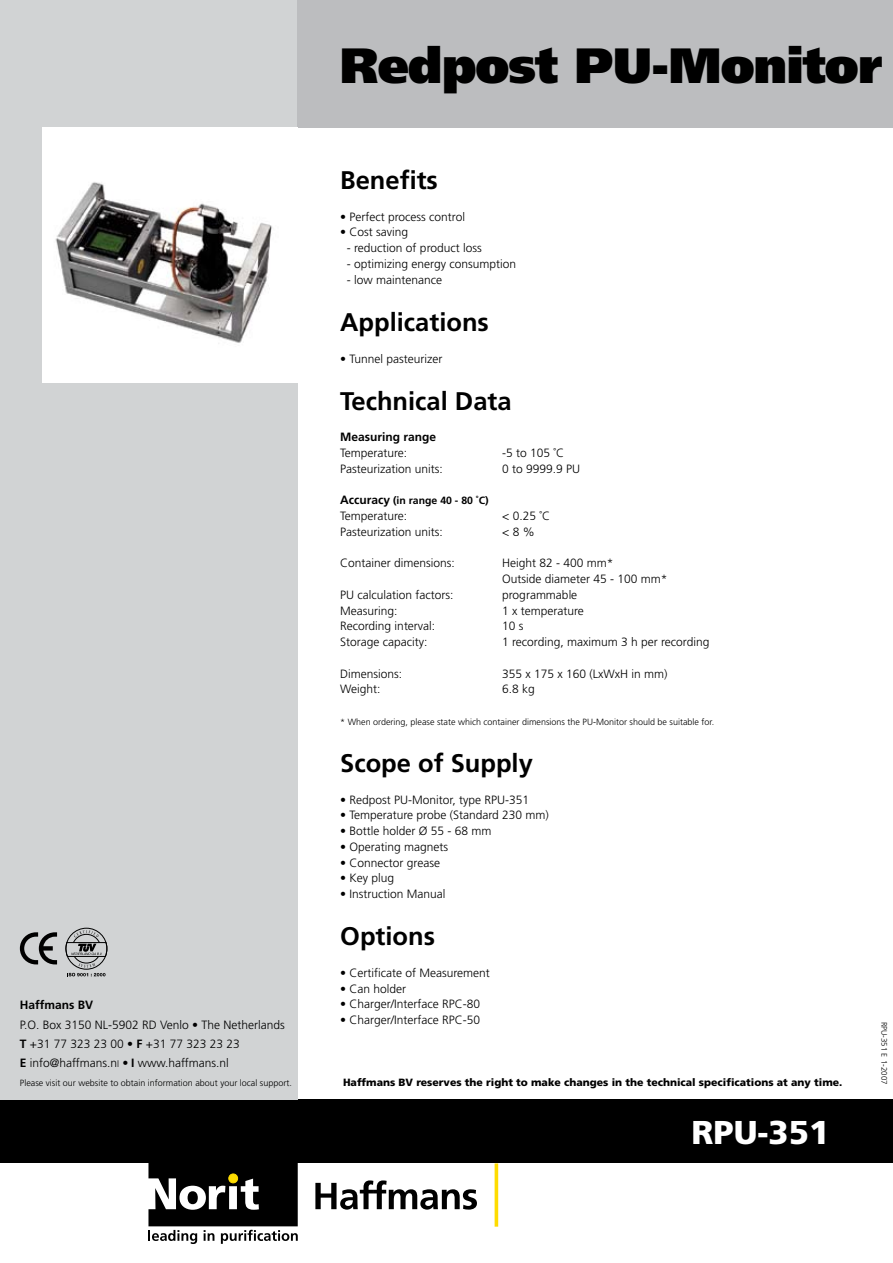
<style>
.page{position:relative;width:893px;height:1263px;background:#fff}
.page>*{position:absolute;margin:0;border:0;box-sizing:border-box;transform-origin:0 0}
.t1{font:900 49.5px "Frutiger LT";letter-spacing:-.02em;color:#000}
.t2{font:900 33px "Frutiger LT";color:#fff}
.t3{font:700 25.5px "Frutiger LT";color:#000}
.t4{font:300 12px/19.2px "Frutiger LT";color:#000}
.t5{font:700 12px "Frutiger LT";color:#000}
.t6{font:900 10.5px "Frutiger LT";color:#000}
.t7{font:700 10.5px "Frutiger LT";color:#000}
.t8{font:300 9px "Frutiger LT";color:#000}
.t9{font:300 7.95px "Frutiger LT";color:#000}
.s1{font-weight:700}
.s2{font-size:9px}
.s3{font-size:12px}
</style>
<div class="page">
<hr style="left:495px;top:1163px;width:3px;height:63px;background:#fedc00">
<svg style="left:315px;top:1180px;width:162px;height:29px"></svg>
<svg style="left:148px;top:1163px;width:150px;height:81px"></svg>
<div style="left:229px;top:1174px;width:9px;height:9px;background:#fedc00;border-radius:50%"></div>
<div style="left:229px;top:1174px;width:9px;height:9px;border:1px solid #fedc00;border-radius:50%"></div>
<div style="left:0;top:1099px;width:893px;height:64px;background:#000"></div>
<div style="left:0;top:0;width:298px;height:1099px;background:#d1d3d4"></div>
<div style="left:298px;top:0;width:595px;height:128px;background:#bcbdbf"></div>
<div style="left:43px;top:128px;width:255px;height:255px;background:#fff"></div>
<img style="left:55px;top:182px;width:217px;height:162px">
<div style="left:72px;top:934px;width:29px;height:29px;border:1px solid #000;border-radius:50%"></div>
<div style="left:66px;top:928px;width:41px;height:41px;border:1px solid #000;border-radius:50%"></div>
<svg style="left:65px;top:930px;width:43px;height:27px"></svg>
<svg style="left:78px;top:963px;width:17px;height:4px"></svg>
<svg style="left:67px;top:973px;width:39px;height:3px"></svg>
<svg style="left:20px;top:932px;width:37px;height:32px"></svg>
<p class="t5" style="left:20px;top:998px;width:75px">Haffmans BV</p>
<p class="t4" style="left:20px;top:1015px;width:266px">P.O. Box 3150 NL-5902 RD Venlo • The Netherlands<br><span class="s1">T</span> +31 77 323 23 00 • <span class="s1">F</span> +31 77 323 23 23<br><span class="s1">E</span> info@haffmans.n<span class="s2">l</span> • <span class="s1">I</span> www.haffmans.nl</p>
<p class="t8" style="left:20px;top:1078px;width:274px">Please visit our website to obtain information about your local support.</p>
<h1 class="t1" style="left:340px;top:36px;width:544px">Redpost PU-Monitor</h1>
<h3 class="t3" style="left:340px;top:165px;width:99px">Benefits</h3>
<p class="t4" style="left:340px;top:207px;width:126px">• Perfect process control</p>
<p class="t4" style="left:340px;top:223px;width:70px">• Cost saving</p>
<p class="t4" style="left:347px;top:239px;width:136px">- reduction of product loss</p>
<p class="t4" style="left:347px;top:254px;width:171px">- optimizing energy consumption</p>
<p class="t4" style="left:347px;top:270px;width:97px">- low maintenance</p>
<h3 class="t3" style="left:340px;top:307px;width:150px">Applications</h3>
<p class="t4" style="left:340px;top:349px;width:104px">• Tunnel pasteurizer</p>
<h3 class="t3" style="left:340px;top:386px;width:173px">Technical Data</h3>
<p class="t5" style="left:340px;top:430px;width:98px">Measuring range</p>
<p class="t4" style="left:340px;top:443px;width:69px">Temperature:</p>
<p class="t4" style="left:502px;top:443px;width:64px">-5 to 105 ˚C</p>
<p class="t4" style="left:340px;top:459px;width:104px">Pasteurization units:</p>
<p class="t4" style="left:502px;top:459px;width:80px">0 to 9999.9 PU</p>
<p class="t7" style="left:340px;top:494px;width:150px"><span class="s3">Accuracy</span> (in range 40 - 80 ˚C)</p>
<p class="t4" style="left:340px;top:506px;width:69px">Temperature:</p>
<p class="t4" style="left:502px;top:506px;width:49px">&lt; 0.25 ˚C</p>
<p class="t4" style="left:340px;top:522px;width:104px">Pasteurization units:</p>
<p class="t4" style="left:502px;top:522px;width:34px">&lt; 8 %</p>
<p class="t4" style="left:340px;top:554px;width:116px">Container dimensions:</p>
<p class="t4" style="left:502px;top:555px;width:167px;line-height:15.8px">Height 82 - 400 mm*<br>Outside diameter 45 - 100 mm*</p>
<p class="t4" style="left:340px;top:585px;width:115px">PU calculation factors:</p>
<p class="t4" style="left:502px;top:585px;width:77px">programmable</p>
<p class="t4" style="left:340px;top:601px;width:59px">Measuring:</p>
<p class="t4" style="left:502px;top:601px;width:83px">1 x temperature</p>
<p class="t4" style="left:340px;top:617px;width:97px">Recording interval:</p>
<p class="t4" style="left:502px;top:617px;width:23px">10 s</p>
<p class="t4" style="left:340px;top:632px;width:89px">Storage capacity:</p>
<p class="t4" style="left:502px;top:632px;width:209px">1 recording, maximum 3 h per recording</p>
<p class="t4" style="left:340px;top:664px;width:64px">Dimensions:</p>
<p class="t4" style="left:502px;top:664px;width:167px">355 x 175 x 160 (LxWxH in mm)</p>
<p class="t4" style="left:340px;top:680px;width:42px">Weight:</p>
<p class="t4" style="left:502px;top:680px;width:34px">6.8 kg</p>
<p class="t8" style="left:340px;top:717px;width:376px">* When ordering, please state which container dimensions the PU-Monitor should be suitable for.</p>
<h3 class="t3" style="left:340px;top:748px;width:194px">Scope of Supply</h3>
<p class="t4" style="left:340px;top:790px;width:190px">• Redpost PU-Monitor, type RPU-351</p>
<p class="t4" style="left:340px;top:806px;width:210px">• Temperature probe (Standard 230 mm)</p>
<p class="t4" style="left:340px;top:821px;width:153px">• Bottle holder Ø 55 - 68 mm</p>
<p class="t4" style="left:340px;top:837px;width:110px">• Operating magnets</p>
<p class="t4" style="left:340px;top:853px;width:101px">• Connector grease</p>
<p class="t4" style="left:340px;top:869px;width:56px">• Key plug</p>
<p class="t4" style="left:340px;top:884px;width:107px">• Instruction Manual</p>
<h3 class="t3" style="left:340px;top:921px;width:96px">Options</h3>
<p class="t4" style="left:340px;top:963px;width:151px">• Certificate of Measurement</p>
<p class="t4" style="left:340px;top:979px;width:68px">• Can holder</p>
<p class="t4" style="left:340px;top:995px;width:142px">• Charger/Interface RPC-80</p>
<p class="t4" style="left:340px;top:1010px;width:142px">• Charger/Interface RPC-50</p>
<p class="t6" style="left:343px;top:1076px;width:501px">Haffmans BV reserves the right to make changes in the technical specifications at any time.</p>
<h2 class="t2" style="left:692px;top:1113px;width:139px">RPU-351</h2>
<p class="t9" style="left:889px;top:1022px;width:64px;rotate:90deg">RPU-351 E 1-2007</p>
</div>
